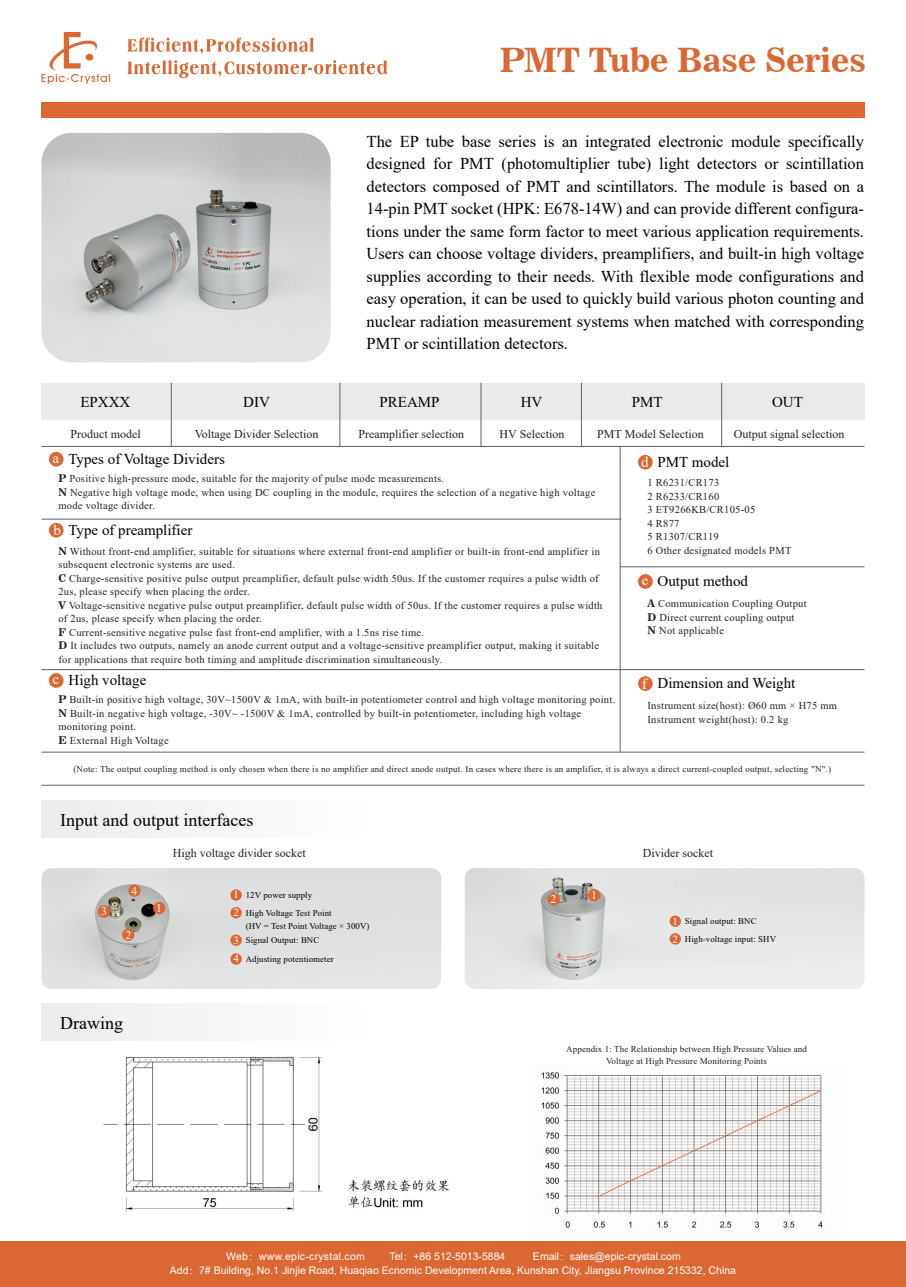
<style>
.page{position:relative;width:906px;height:1287px;background:#fff}
.page>*{position:absolute;margin:0;border:0;box-sizing:border-box;transform-origin:0 0}
.t1{font:33px "News 706 BT Bold C";color:#db6733}
.t2{font:17.85px "Times New Roman";color:#000001}
.t3{font:16.5px/22.5px "Times New Roman";color:#000001;text-align:justify}
.t4{font:15px "Times New Roman";color:#000001}
.t5{font:12px "Times New Roman";color:#212221}
.t6{font:11.85px "Times New Roman";color:#fff}
.t7{font:10.5px/13.5px "Times New Roman";letter-spacing:.025em;color:#212221}
.t8{font:10.5px/14.4px "Arial";color:#fff}
.t9{font:10.5px "Arial";letter-spacing:.025em;color:#fff}
.t10{font:9px/12px "Times New Roman";letter-spacing:.025em;color:#212221;text-align:center}
.t11{font:8.85px/17.7px "Times New Roman";letter-spacing:.01em;color:#000001}
.s1{color:#fff}
.s2{font-family:"News 706 BT Bold C"}
.s3{font-size:10.95px;color:#fff}
.s4{font-family:"Adobe Song Std";font-weight:300}
</style>
<div class="page">
<img style="left:541px;top:1072px;width:282px;height:156px">
<img style="left:103px;top:1056px;width:346px;height:156px">
<div style="left:41px;top:1004px;width:324px;height:37px;background:#f5f5f6"></div>
<img style="left:465px;top:868px;width:399px;height:121px">
<div style="left:588px;top:889px;width:12px;height:12px;background:#db6733;border-radius:50%"></div>
<div style="left:547px;top:893px;width:12px;height:12px;background:#db6733;border-radius:50%"></div>
<div style="left:669px;top:915px;width:12px;height:12px;background:#db6733;border-radius:50%"></div>
<div style="left:669px;top:933px;width:12px;height:11px;background:#db6733;border-radius:50%"></div>
<img style="left:41px;top:868px;width:400px;height:121px">
<div style="left:153px;top:902px;width:12px;height:12px;background:#db6733;border-radius:50%"></div>
<div style="left:122px;top:928px;width:12px;height:13px;background:#db6733;border-radius:50%"></div>
<div style="left:98px;top:905px;width:12px;height:13px;background:#db6733;border-radius:50%"></div>
<div style="left:128px;top:884px;width:12px;height:13px;background:#db6733;border-radius:50%"></div>
<div style="left:230px;top:889px;width:12px;height:12px;background:#db6733;border-radius:50%"></div>
<div style="left:230px;top:907px;width:12px;height:11px;background:#db6733;border-radius:50%"></div>
<div style="left:230px;top:934px;width:12px;height:12px;background:#db6733;border-radius:50%"></div>
<div style="left:230px;top:953px;width:12px;height:12px;background:#db6733;border-radius:50%"></div>
<div style="left:41px;top:800px;width:324px;height:37px;background:#f5f5f6"></div>
<div style="left:41px;top:383px;width:823px;height:36px;background:#eaeaea"></div>
<hr style="left:41px;top:446px;width:823px;height:1px;background:#5f6060">
<hr style="left:41px;top:519px;width:580px;height:1px;background:#5f6060">
<hr style="left:41px;top:669px;width:823px;height:1px;background:#5f6060">
<hr style="left:620px;top:566px;width:244px;height:1px;background:#5f6060">
<hr style="left:171px;top:383px;width:1px;height:63px;background:#5f6060">
<hr style="left:340px;top:383px;width:1px;height:63px;background:#5f6060">
<hr style="left:481px;top:383px;width:1px;height:63px;background:#5f6060">
<hr style="left:581px;top:383px;width:1px;height:63px;background:#5f6060">
<hr style="left:620px;top:446px;width:1px;height:306px;background:#5f6060">
<hr style="left:721px;top:383px;width:1px;height:63px;background:#5f6060">
<hr style="left:41px;top:752px;width:823px;height:1px;background:#5f6060">
<hr style="left:41px;top:785px;width:823px;height:1px;background:#5f6060">
<div style="left:638px;top:676px;width:14px;height:15px;background:#db6733;border-radius:50%"></div>
<div style="left:638px;top:574px;width:14px;height:15px;background:#db6733;border-radius:50%"></div>
<div style="left:638px;top:455px;width:14px;height:15px;background:#db6733;border-radius:50%"></div>
<div style="left:49px;top:673px;width:15px;height:15px;background:#db6733;border-radius:50%"></div>
<div style="left:49px;top:523px;width:15px;height:15px;background:#db6733;border-radius:50%"></div>
<div style="left:49px;top:452px;width:15px;height:15px;background:#db6733;border-radius:50%"></div>
<img style="left:41px;top:133px;width:290px;height:229px">
<svg style="left:41px;top:32px;width:69px;height:52px"></svg>
<svg style="left:127px;top:38px;width:260px;height:40px"></svg>
<div style="left:41px;top:102px;width:823px;height:16px;background:#db6733"></div>
<div style="left:0;top:1241px;width:906px;height:46px;background:#db6733"></div>
<h1 class="t1" style="left:500px;top:40px;width:368px">PMT Tube Base Series</h1>
<h3 class="t4" style="left:80px;top:391px;width:51px">EPXXX</h3>
<p class="t5" style="left:71px;top:425px;width:72px">Product model</p>
<h3 class="t4" style="left:243px;top:391px;width:28px">DIV</h3>
<p class="t5" style="left:195px;top:425px;width:125px">Voltage Divider Selection</p>
<h3 class="t4" style="left:52px;top:448px;width:174px"><span class="s1">a</span> Types of Voltage Dividers</h3>
<p class="t3" style="left:367px;top:129px;width:499px">The EP tube base series is an integrated electronic module specifically designed for PMT (photomultiplier tube) light detectors or scintillation detectors composed of PMT and scintillators. The module is based on a 14-pin PMT socket (HPK: E678-14W) and can provide different configura&shy;tions under the same form factor to meet various application requirements.<br>Users can choose voltage dividers, preamplifiers, and built-in high voltage supplies according to their needs. With flexible mode configurations and easy operation, it can be used to quickly build various photon counting and nuclear radiation measurement systems when matched with corresponding PMT or scintillation detectors.</p>
<h3 class="t4" style="left:379px;top:391px;width:62px">PREAMP</h3>
<p class="t5" style="left:358px;top:425px;width:107px">Preamplifier selection</p>
<h3 class="t4" style="left:520px;top:391px;width:23px">HV</h3>
<p class="t5" style="left:499px;top:425px;width:66px">HV Selection</p>
<h3 class="t4" style="left:632px;top:391px;width:32px">PMT</h3>
<p class="t5" style="left:597px;top:425px;width:108px">PMT Model Selection</p>
<h3 class="t4" style="left:772px;top:391px;width:32px">OUT</h3>
<p class="t5" style="left:733px;top:425px;width:112px">Output signal selection</p>
<h3 class="t4" style="left:641px;top:451px;width:90px"><span class="s1">d</span> PMT model</h3>
<p class="t7" style="left:58px;top:472px;width:538px"><span class="s2">P</span> Positive high-pressure mode, suitable for the majority of pulse mode measurements.<br><span class="s2">N</span> Negative high voltage mode, when using DC coupling in the module, requires the selection of a negative high voltage mode voltage divider.</p>
<h3 class="t4" style="left:53px;top:519px;width:140px"><span class="s1">b</span> Type of preamplifier</h3>
<p class="t7" style="left:58px;top:544px;width:545px"><span class="s2">N</span> Without front-end amplifier, suitable for situations where external front-end amplifier or built-in front-end amplifier in subsequent electronic systems are used.<br><span class="s2">C</span> Charge-sensitive positive pulse output preamplifier, default pulse width 50us. If the customer requires a pulse width of 2us, please specify when placing the order.<br><span class="s2">V</span> Voltage-sensitive negative pulse output preamplifier, default pulse width of 50us. If the customer requires a pulse width of 2us, please specify when placing the order.<br><span class="s2">F</span> Current-sensitive negative pulse fast front-end amplifier, with a 1.5ns rise time.<br><span class="s2">D</span> It includes two outputs, namely an anode current output and a voltage-sensitive preamplifier output, making it suitable for applications that require both timing and amplitude discrimination simultaneously.</p>
<h3 class="t4" style="left:52px;top:670px;width:95px"><span class="s1">c</span> High voltage</h3>
<p class="t7" style="left:58px;top:693px;width:558px"><span class="s2">P</span> Built-in positive high voltage, 30V~1500V &amp; 1mA, with built-in potentiometer control and high voltage monitoring point.<br><span class="s2">N</span> Built-in negative high voltage, -30V~ -1500V &amp; 1mA, controlled by built-in potentiometer, including high voltage monitoring point.<br><span class="s2">E</span> External High Voltage</p>
<p class="t7" style="left:647px;top:476px;width:145px">1 R6231/CR173<br>2 R6233/CR160<br>3 ET9266KB/CR105-05<br>4 R877<br>5 R1307/CR119<br>6 Other designated models PMT</p>
<h3 class="t4" style="left:641px;top:571px;width:108px"><span class="s1">e</span> Output method</h3>
<p class="t7" style="left:647px;top:597px;width:161px"><span class="s2">A</span> Communication Coupling Output<br><span class="s2">D</span> Direct current coupling output<br><span class="s2">N</span> Not applicable</p>
<h3 class="t4" style="left:641px;top:673px;width:155px"><span class="s1">f</span> Dimension and Weight</h3>
<p class="t7" style="left:647px;top:698px;width:191px">Instrument size(host): Ø60 mm × H75 mm<br>Instrument weight(host): 0.2 kg</p>
<p class="t10" style="left:73px;top:763px;width:759px">(Note: The output coupling method is only chosen when there is no amplifier and direct anode output. In cases where there is an amplifier, it is always a direct current-coupled output, selecting "N".)</p>
<h2 class="t2" style="left:60px;top:808px;width:195px">Input and output interfaces</h2>
<p class="t6" style="left:101px;top:903px;width:7px">3</p>
<p class="t6" style="left:131px;top:882px;width:7px">4</p>
<p class="t6" style="left:125px;top:926px;width:7px">2</p>
<p class="t5" style="left:173px;top:844px;width:134px">High voltage divider socket</p>
<p class="t5" style="left:643px;top:844px;width:72px">Divider socket</p>
<p class="t6" style="left:156px;top:900px;width:7px">1</p>
<p class="t11" style="left:234px;top:886px;width:100px"><span class="s3">1</span> 12V power supply<br><span class="s3">2</span> High Voltage Test Point</p>
<p class="t11" style="left:234px;top:918px;width:137px;line-height:14.5px;text-indent:12px">(HV = Test Point Voltage × 300V)<br><span class="s3">3</span> Signal Output: BNC</p>
<p class="t11" style="left:234px;top:950px;width:102px"><span class="s3">4</span> Adjusting potentiometer</p>
<p class="t6" style="left:550px;top:891px;width:7px">2</p>
<p class="t6" style="left:591px;top:887px;width:7px">1</p>
<p class="t11" style="left:672px;top:912px;width:105px"><span class="s3">1</span> Signal output: BNC<br><span class="s3">2</span> High-voltage input: SHV</p>
<h2 class="t2" style="left:60px;top:1011px;width:64px">Drawing</h2>
<p class="t10" style="left:566px;top:1042px;width:242px">Appendix 1: The Relationship between High Pressure Values and<br>Voltage at High Pressure Monitoring Points</p>
<p class="t8" style="left:170px;top:1249px;width:567px;text-indent:363px">Email<span class="s4">：</span>sales@epic-crystal.com<br>Add<span class="s4">：</span>7# Building, No.1 Jinjie Road, Huaqiao Ecnomic Development Area, Kunshan City, Jiangsu Province 215332, China</p>
<p class="t9" style="left:226px;top:1249px;width:140px">Web<span class="s4">：</span>www.epic-crystal.com</p>
<p class="t8" style="left:389px;top:1249px;width:117px">Tel<span class="s4">：</span>+86 512-5013-5884</p>
</div>
